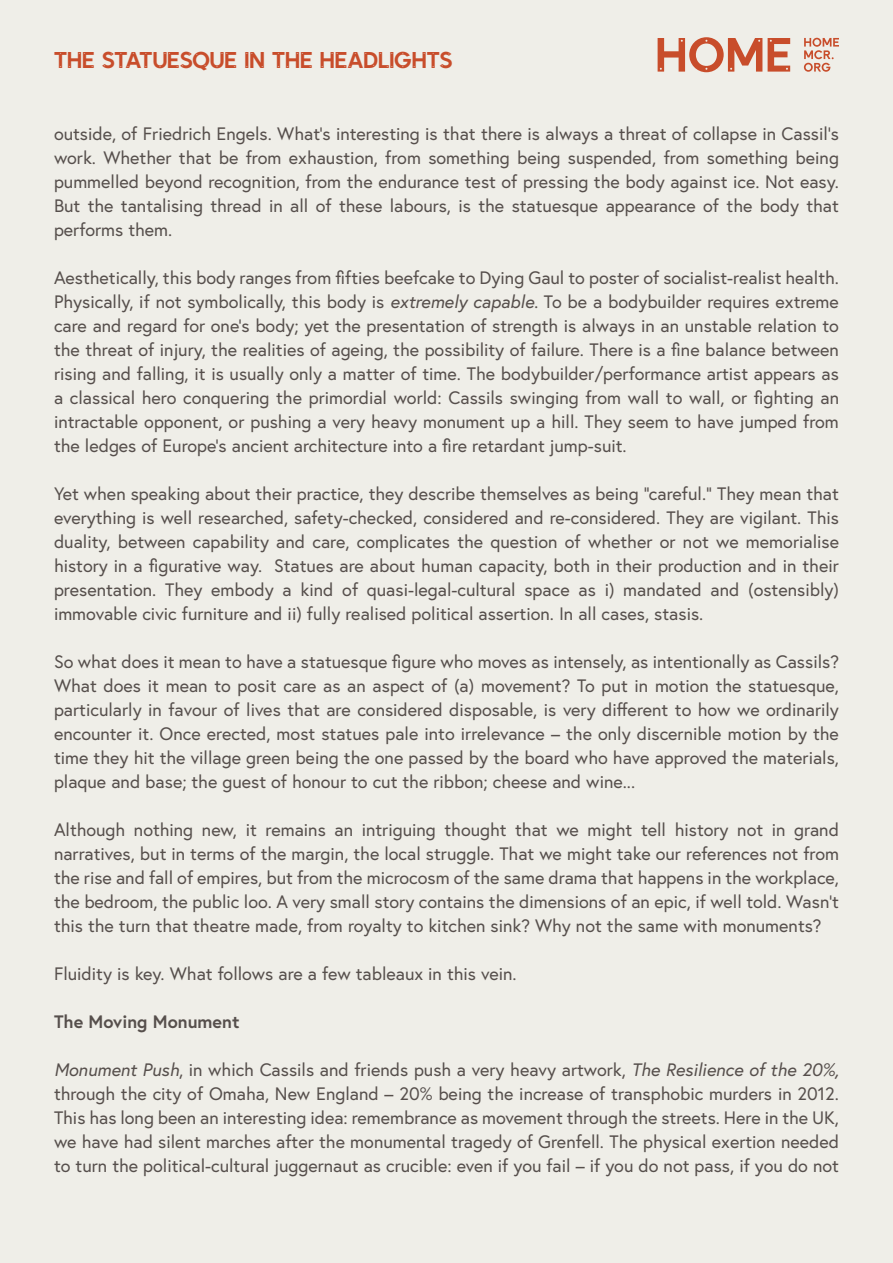
<style>
.page{position:relative;width:893px;height:1263px;background:#efeee8}
.page>*{position:absolute;margin:0;border:0;box-sizing:border-box;transform-origin:0 0}
.t1{font:24px "HOME Display";letter-spacing:-.005em;color:#c84d2b}
.t2{font:18px/24px "Europa";color:#564f4c;text-align:justify}
.t3{font:700 18px "Europa";color:#564f4c}
.s1{font-style:italic}
</style>
<div class="page">
<svg style="left:658px;top:37px;width:132px;height:35px"></svg>
<svg style="left:804px;top:38px;width:35px;height:34px"></svg>
<h1 class="t1" style="left:54px;top:46px;width:400px">THE STATUESQUE IN THE HEADLIGHTS</h1>
<p class="t2" style="left:54px;top:121px;width:786px">outside, of Friedrich Engels. What’s interesting is that there is always a threat of collapse in Cassil’s work. Whether that be from exhaustion, from something being suspended, from something being pummelled beyond recognition, from the endurance test of pressing the body against ice. Not easy.<br>But the tantalising thread in all of these labours, is the statuesque appearance of the body that performs them.</p>
<p class="t2" style="left:54px;top:265px;width:787px">Aesthetically, this body ranges from fifties beefcake to Dying Gaul to poster of socialist-realist health.<br>Physically, if not symbolically, this body is <span class="s1">extremely capable.</span> To be a bodybuilder requires extreme care and regard for one’s body; yet the presentation of strength is always in an unstable relation to the threat of injury, the realities of ageing, the possibility of failure. There is a fine balance between rising and falling, it is usually only a matter of time. The bodybuilder/performance artist appears as a classical hero conquering the primordial world: Cassils swinging from wall to wall, or fighting an intractable opponent, or pushing a very heavy monument up a hill. They seem to have jumped from the ledges of Europe’s ancient architecture into a fire retardant jump-suit.</p>
<p class="t2" style="left:54px;top:481px;width:786px">Yet when speaking about their practice, they describe themselves as being “careful.” They mean that everything is well researched, safety-checked, considered and re-considered. They are vigilant. This duality, between capability and care, complicates the question of whether or not we memorialise history in a figurative way. Statues are about human capacity, both in their production and in their presentation. They embody a kind of quasi-legal-cultural space as i) mandated and (ostensibly) immovable civic furniture and ii) fully realised political assertion. In all cases, stasis.</p>
<p class="t2" style="left:54px;top:649px;width:787px">So what does it mean to have a statuesque figure who moves as intensely, as intentionally as Cassils?<br>What does it mean to posit care as an aspect of (a) movement? To put in motion the statuesque, particularly in favour of lives that are considered disposable, is very different to how we ordinarily encounter it. Once erected, most statues pale into irrelevance – the only discernible motion by the time they hit the village green being the one passed by the board who have approved the materials, plaque and base; the guest of honour to cut the ribbon; cheese and wine...</p>
<p class="t2" style="left:54px;top:817px;width:787px">Although nothing new, it remains an intriguing thought that we might tell history not in grand narratives, but in terms of the margin, the local struggle. That we might take our references not from the rise and fall of empires, but from the microcosm of the same drama that happens in the workplace, the bedroom, the public loo. A very small story contains the dimensions of an epic, if well told. Wasn’t this the turn that theatre made, from royalty to kitchen sink? Why not the same with monuments?</p>
<p class="t2" style="left:54px;top:961px;width:464px">Fluidity is key. What follows are a few tableaux in this vein.</p>
<p class="t3" style="left:54px;top:1009px;width:187px">The Moving Monument</p>
<p class="t2" style="left:54px;top:1057px;width:786px"><span class="s1">Monument Push</span>, in which Cassils and friends push a very heavy artwork, <span class="s1">The Resilience of the 20%, </span>through the city of Omaha, New England – 20% being the increase of transphobic murders in 2012.<br>This has long been an interesting idea: remembrance as movement through the streets. Here in the UK, we have had silent marches after the monumental tragedy of Grenfell. The physical exertion needed to turn the political-cultural juggernaut as crucible: even if you fail – if you do not pass, if you do not</p>
</div>
